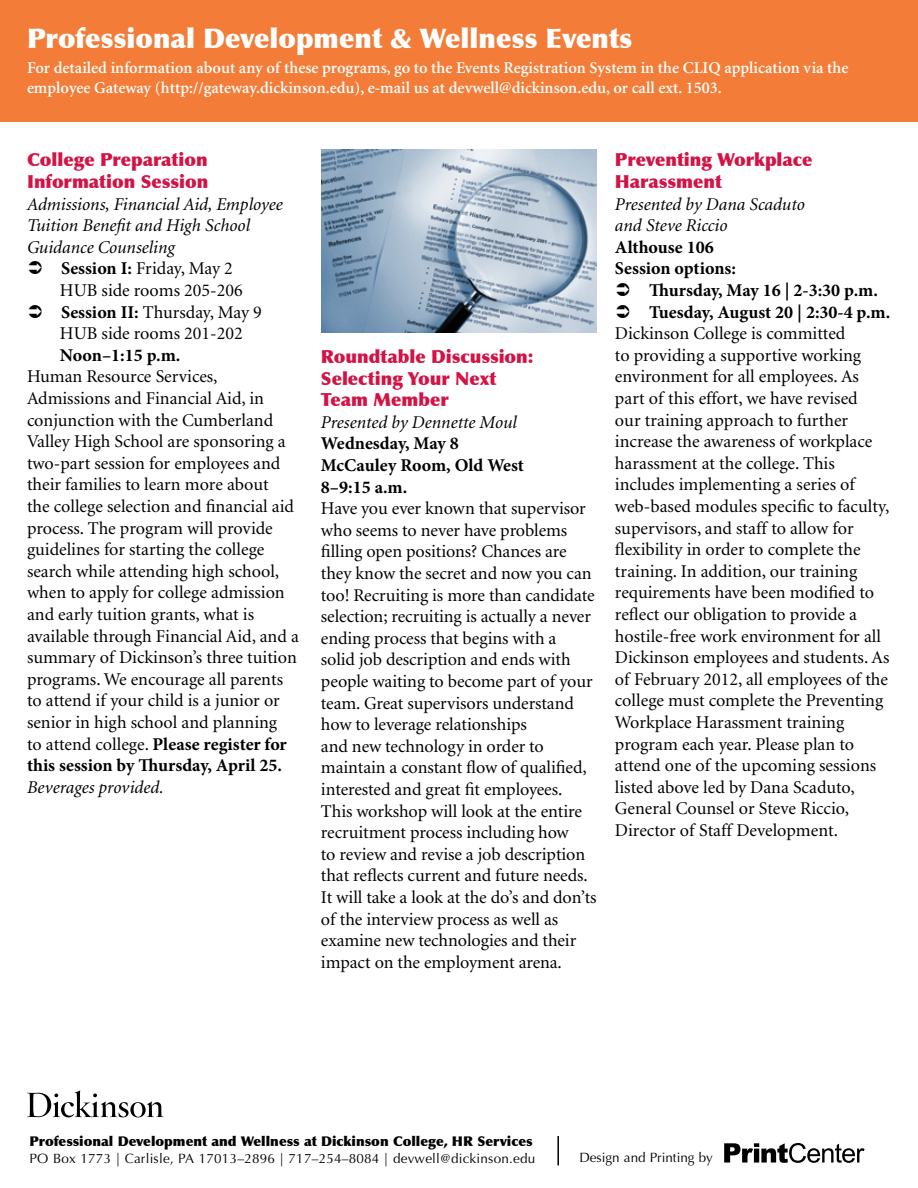
<style>
.page{position:relative;width:918px;height:1188px;background:#fff}
.page>*{position:absolute;margin:0;border:0;box-sizing:border-box;transform-origin:0 0}
.t1{font:900 27px "Optima";color:#fff}
.t2{font:18px/21.6px "Minion";color:#000}
.t3{font:700 18px/21.6px "Minion Pro";color:#000}
.t4{font:italic 18px/21.6px "Minion";color:#000}
.t5{font:900 18px/21.6px "Optima";color:#d31245}
.t6{font:600 16.5px/19.8px "Minion";color:#fff}
.t7{font:13.5px "Optima";letter-spacing:.015em;color:#000}
.t8{font:900 13.5px "Optima";color:#000}
.s1{font-family:"Minion Pro";font-weight:700}
.s2{font-family:"Minion";font-weight:400}
</style>
<div class="page">
<svg style="left:724px;top:1143px;width:141px;height:20px"></svg>
<hr style="left:557px;top:1136px;width:2px;height:29px;background:#000">
<svg style="left:27px;top:1090px;width:137px;height:27px"></svg>
<div style="left:0;top:0;width:918px;height:122px;background:#f37d38"></div>
<img style="left:321px;top:149px;width:276px;height:183px">
<h1 class="t1" style="left:27px;top:22px;width:607px">Professional Development &amp; Wellness Events</h1>
<p class="t6" style="left:27px;top:58px;width:823px">For detailed information about any of these programs, go to the Events Registration System in the CLIQ application via the employee Gateway (http://gateway.dickinson.edu), e-mail us at devwell@dickinson.edu, or call ext. 1503.</p>
<p class="t5" style="left:27px;top:149px;width:183px">College Preparation<br>Information Session</p>
<p class="t4" style="left:27px;top:194px;width:257px">Admissions, Financial Aid, Employee</p>
<p class="t4" style="left:27px;top:215px;width:225px">Tuition Benefit and High School</p>
<p class="t4" style="left:27px;top:237px;width:149px">Guidance Counseling</p>
<p class="t2" style="left:61px;top:258px;width:173px"><span class="s1">Session I:</span> Friday, May 2</p>
<p class="t2" style="left:60px;top:280px;width:184px">HUB side rooms 205-206</p>
<p class="t2" style="left:61px;top:302px;width:202px"><span class="s1">Session II:</span> Thursday, May 9</p>
<p class="t2" style="left:60px;top:323px;width:184px">HUB side rooms 201-202</p>
<p class="t3" style="left:60px;top:344px;width:122px">Noon–1:15 p.m.</p>
<p class="t2" style="left:27px;top:366px;width:273px">Human Resource Services, Admissions and Financial Aid, in conjunction with the Cumberland Valley High School are sponsoring a two-part session for employees and their families to learn more about<br>the college selection and financial aid process. The program will provide guidelines for starting the college search while attending high school, when to apply for college admission and early tuition grants, what is available through Financial Aid, and a summary of Dickinson’s three tuition programs. We encourage all parents to attend if your child is a junior or senior in high school and planning</p>
<p class="t3" style="left:27px;top:733px;width:261px"><span class="s2">to attend college.</span> Please register for this session by Thursday, April 25.</p>
<p class="t4" style="left:27px;top:777px;width:138px">Beverages provided.</p>
<p class="t5" style="left:321px;top:346px;width:214px">Roundtable Discussion:<br>Selecting Your Next<br>Team Member</p>
<p class="t4" style="left:321px;top:412px;width:197px">Presented by Dennette Moul</p>
<p class="t3" style="left:321px;top:433px;width:205px">Wednesday, May 8<br>McCauley Room, Old West<br>8–9:15 a.m.</p>
<p class="t2" style="left:321px;top:498px;width:277px">Have you ever known that supervisor who seems to never have problems filling open positions? Chances are they know the secret and now you can too! Recruiting is more than candidate selection; recruiting is actually a never ending process that begins with a<br>solid job description and ends with people waiting to become part of your team. Great supervisors understand how to leverage relationships<br>and new technology in order to maintain a constant flow of qualified, interested and great fit employees.<br>This workshop will look at the entire recruitment process including how<br>to review and revise a job description that reflects current and future needs.<br>It will take a look at the do’s and don’ts of the interview process as well as examine new technologies and their impact on the employment arena.</p>
<p class="t5" style="left:615px;top:149px;width:199px">Preventing Workplace<br>Harassment</p>
<p class="t4" style="left:615px;top:194px;width:191px">Presented by Dana Scaduto and Steve Riccio</p>
<p class="t3" style="left:615px;top:236px;width:100px">Althouse 106</p>
<p class="t3" style="left:615px;top:258px;width:123px">Session options:</p>
<p class="t3" style="left:649px;top:279px;width:230px">Thursday, May 16 | 2-3:30 p.m.</p>
<p class="t3" style="left:649px;top:301px;width:243px">Tuesday, August 20 | 2:30-4 p.m.</p>
<p class="t2" style="left:615px;top:323px;width:276px">Dickinson College is committed<br>to providing a supportive working environment for all employees. As part of this effort, we have revised<br>our training approach to further increase the awareness of workplace harassment at the college. This includes implementing a series of web-based modules specific to faculty, supervisors, and staff to allow for flexibility in order to complete the training. In addition, our training requirements have been modified to reflect our obligation to provide a hostile-free work environment for all Dickinson employees and students. As of February 2012, all employees of the college must complete the Preventing Workplace Harassment training program each year. Please plan to attend one of the upcoming sessions listed above led by Dana Scaduto, General Counsel or Steve Riccio, Director of Staff Development.</p>
<p class="t8" style="left:30px;top:1133px;width:505px">Professional Development and Wellness at Dickinson College, HR Services</p>
<p class="t7" style="left:30px;top:1150px;width:507px">PO Box 1773 | Carlisle, PA 17013–2896 | 717–254–8084 | devwell@dickinson.edu</p>
<p class="t7" style="left:579px;top:1150px;width:135px">Design and Printing by</p>
</div>
